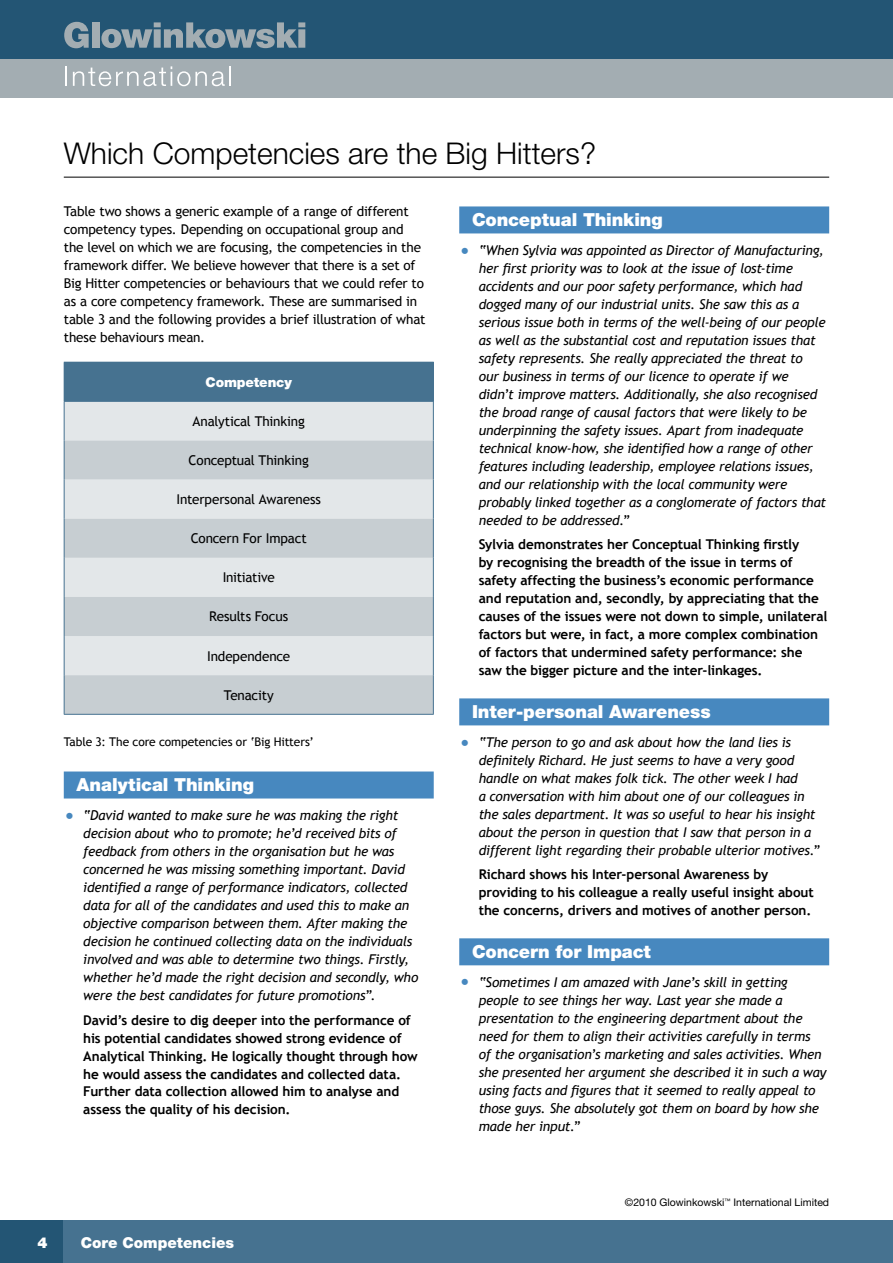
<style>
.page{position:relative;width:893px;height:1263px;background:#fff}
.page>*{position:absolute;margin:0;border:0;box-sizing:border-box;transform-origin:0 0}
.t1{font:300 30px "Helvetica Neue";color:#000}
.t2{font:900 18px "Helvetica Neue";letter-spacing:-.005em;color:#fff}
.t3{font:900 15px "Helvetica Neue";color:#fff}
.t4{font:italic 13.5px/18px "Trebuchet MS";letter-spacing:-.015em;color:#000}
.t5{font:700 13.5px/18px "Trebuchet MS";letter-spacing:-.005em;color:#000}
.t6{font:13.5px/18px "Trebuchet MS";letter-spacing:-.01em;color:#000}
.t7{font:900 13.5px "Helvetica Neue";letter-spacing:-.01em;color:#fff}
.t8{font:12px "Trebuchet MS";letter-spacing:-.01em;color:#000}
.t9{font:10.5px "Helvetica Neue";color:#000}
.s1{font-style:normal;font-size:21.75px;color:#4788bf}
</style>
<div class="page">
<div style="left:0;top:0;width:893px;height:66px;background:#235574"></div>
<div style="left:0;top:59px;width:893px;height:39px;background:#a3adb2"></div>
<svg style="left:64px;top:22px;width:25px;height:26px"></svg>
<div style="left:92px;top:22px;width:7px;height:26px;background:#a3adb2"></div>
<svg style="left:101px;top:22px;width:204px;height:26px"></svg>
<hr style="left:65px;top:66px;width:2px;height:20px;background:#fff">
<svg style="left:73px;top:66px;width:152px;height:20px"></svg>
<hr style="left:229px;top:66px;width:2px;height:20px;background:#fff">
<div style="left:0;top:1220px;width:64px;height:43px;background:#235574"></div>
<div style="left:64px;top:1220px;width:829px;height:43px;background:#467290"></div>
<hr style="left:64px;top:177px;width:765px;height:1px;background:#000">
<div style="left:64px;top:771px;width:370px;height:27px;background:#4788bf"></div>
<div style="left:459px;top:206px;width:370px;height:27px;background:#4788bf"></div>
<div style="left:459px;top:698px;width:370px;height:27px;background:#4788bf"></div>
<div style="left:459px;top:938px;width:370px;height:27px;background:#4788bf"></div>
<div style="left:64px;top:362px;width:369px;height:39px;background:#467290"></div>
<div style="left:65px;top:402px;width:368px;height:38px;background:#e3e7e9"></div>
<svg style="left:65px;top:440px;width:368px;height:274px;background:#d2d8db"></svg>
<hr style="left:64px;top:362px;width:370px;height:1px;background:#467290">
<hr style="left:433px;top:363px;width:1px;height:38px;background:#467290">
<hr style="left:64px;top:401px;width:370px;height:1px;background:#467290">
<hr style="left:64px;top:402px;width:1px;height:38px;background:#467290">
<hr style="left:433px;top:402px;width:1px;height:38px;background:#467290">
<hr style="left:64px;top:440px;width:1px;height:40px;background:#467290">
<hr style="left:433px;top:440px;width:1px;height:40px;background:#467290">
<hr style="left:64px;top:480px;width:1px;height:39px;background:#467290">
<hr style="left:433px;top:480px;width:1px;height:39px;background:#467290">
<hr style="left:64px;top:519px;width:1px;height:39px;background:#467290">
<hr style="left:433px;top:519px;width:1px;height:39px;background:#467290">
<hr style="left:64px;top:558px;width:1px;height:39px;background:#467290">
<hr style="left:433px;top:558px;width:1px;height:39px;background:#467290">
<hr style="left:64px;top:597px;width:1px;height:39px;background:#467290">
<hr style="left:433px;top:597px;width:1px;height:39px;background:#467290">
<hr style="left:64px;top:636px;width:1px;height:39px;background:#467290">
<hr style="left:433px;top:636px;width:1px;height:39px;background:#467290">
<hr style="left:64px;top:675px;width:1px;height:39px;background:#467290">
<hr style="left:433px;top:675px;width:1px;height:39px;background:#467290">
<hr style="left:64px;top:714px;width:370px;height:1px;background:#467290">
<h1 class="t1" style="left:64px;top:135px;width:534px">Which Competencies are the Big Hitters?</h1>
<p class="t6" style="left:64px;top:203px;width:363px">Table two shows a generic example of a range of different competency types. Depending on occupational group and the level on which we are focusing, the competencies in the framework differ. We believe however that there is a set of Big Hitter competencies or behaviours that we could refer to as a core competency framework. These are summarised in table 3 and the following provides a brief illustration of what these behaviours mean.</p>
<p class="t7" style="left:206px;top:374px;width:88px">Competency</p>
<p class="t6" style="left:193px;top:412px;width:114px">Analytical Thinking</p>
<p class="t6" style="left:189px;top:451px;width:122px">Conceptual Thinking</p>
<p class="t6" style="left:176px;top:490px;width:146px">Interpersonal Awareness</p>
<p class="t6" style="left:191px;top:530px;width:118px">Concern For Impact</p>
<p class="t6" style="left:223px;top:569px;width:54px">Initiative</p>
<p class="t6" style="left:209px;top:608px;width:80px">Results Focus</p>
<p class="t6" style="left:207px;top:647px;width:85px">Independence</p>
<p class="t6" style="left:224px;top:686px;width:52px">Tenacity</p>
<p class="t8" style="left:64px;top:734px;width:252px">Table 3: The core competencies or ‘Big Hitters’</p>
<h2 class="t2" style="left:77px;top:774px;width:179px">Analytical Thinking</h2>
<p class="t4" style="left:83px;top:806px;width:336px;text-indent:-20px"><span class="s1">•</span> “David wanted to make sure he was making the right decision about who to promote; he’d received bits of feedback from others in the organisation but he was concerned he was missing something important. David identified a range of performance indicators, collected data for all of the candidates and used this to make an objective comparison between them. After making the decision he continued collecting data on the individuals involved and was able to determine two things. Firstly, whether he’d made the right decision and secondly, who were the best candidates for future promotions”.</p>
<p class="t5" style="left:83px;top:1011px;width:336px">David’s desire to dig deeper into the performance of his potential candidates showed strong evidence of Analytical Thinking. He logically thought through how he would assess the candidates and collected data.<br>Further data collection allowed him to analyse and assess the quality of his decision.</p>
<p class="t3" style="left:38px;top:1233px;width:12px">4</p>
<p class="t3" style="left:81px;top:1233px;width:155px">Core Competencies</p>
<h2 class="t2" style="left:472px;top:209px;width:192px">Conceptual Thinking</h2>
<p class="t4" style="left:479px;top:241px;width:349px;text-indent:-20px"><span class="s1">•</span> “When Sylvia was appointed as Director of Manufacturing, her first priority was to look at the issue of lost-time accidents and our poor safety performance, which had dogged many of our industrial units. She saw this as a serious issue both in terms of the well-being of our people as well as the substantial cost and reputation issues that safety represents. She really appreciated the threat to our business in terms of our licence to operate if we didn’t improve matters. Additionally, she also recognised the broad range of causal factors that were likely to be underpinning the safety issues. Apart from inadequate technical know-how, she identified how a range of other features including leadership, employee relations issues, and our relationship with the local community were probably linked together as a conglomerate of factors that needed to be addressed.”</p>
<p class="t5" style="left:479px;top:536px;width:350px">Sylvia demonstrates her Conceptual Thinking firstly<br>by recognising the breadth of the issue in terms of safety affecting the business’s economic performance and reputation and, secondly, by appreciating that the causes of the issues were not down to simple, unilateral factors but were, in fact, a more complex combination of factors that undermined safety performance: she saw the bigger picture and the inter-linkages.</p>
<h2 class="t2" style="left:472px;top:700px;width:240px">Inter-personal Awareness</h2>
<p class="t4" style="left:479px;top:733px;width:343px;text-indent:-20px"><span class="s1">•</span> “The person to go and ask about how the land lies is definitely Richard. He just seems to have a very good handle on what makes folk tick. The other week I had<br>a conversation with him about one of our colleagues in the sales department. It was so useful to hear his insight about the person in question that I saw that person in a different light regarding their probable ulterior motives.”</p>
<p class="t5" style="left:479px;top:866px;width:337px">Richard shows his Inter-personal Awareness by providing to his colleague a really useful insight about the concerns, drivers and motives of another person.</p>
<h2 class="t2" style="left:472px;top:940px;width:180px">Concern for Impact</h2>
<p class="t4" style="left:479px;top:973px;width:349px;text-indent:-20px"><span class="s1">•</span> “Sometimes I am amazed with Jane’s skill in getting people to see things her way. Last year she made a presentation to the engineering department about the need for them to align their activities carefully in terms<br>of the organisation’s marketing and sales activities. When she presented her argument she described it in such a way using facts and figures that it seemed to really appeal to those guys. She absolutely got them on board by how she made her input.”</p>
<p class="t9" style="left:625px;top:1196px;width:206px">©2010 Glowinkowski<sup>™</sup> International Limited</p>
</div>
